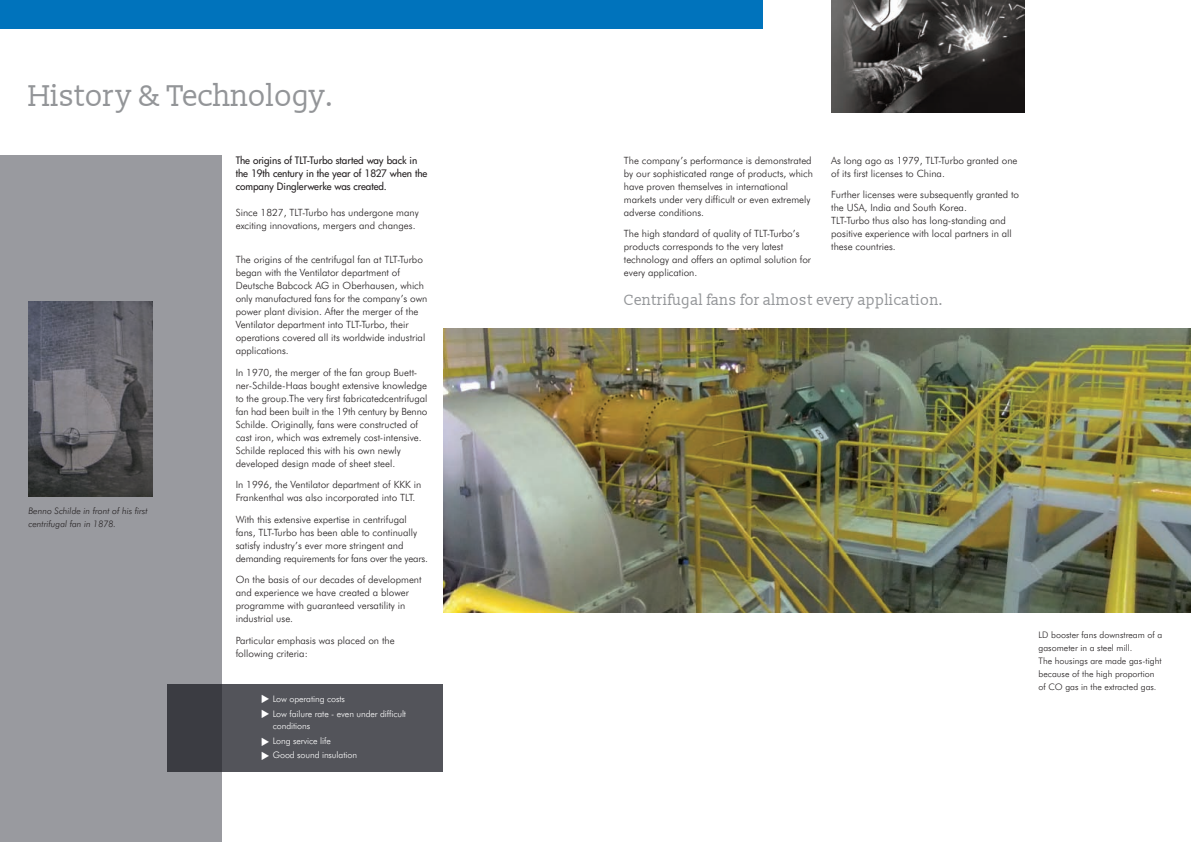
<style>
.page{position:relative;width:1191px;height:842px;background:#fff}
.page>*{position:absolute;margin:0;border:0;box-sizing:border-box;transform-origin:0 0}
.t1{font:30px "Slabo 13 px";letter-spacing:-.025em;color:#939598}
.t2{font:15px "Slabo 13 px";color:#939598}
.t3{font:300 10px/13px "Futura BT";color:#231f20}
.t4{font:500 10px/13px "Futura";letter-spacing:-.005em;color:#231f20}
.t5{font:300 9px/13px "Futura BT";color:#231f20}
.t6{font:300 9px/14.8px "Futura BT";letter-spacing:-.01em;color:#fff}
.t7{font:italic 300 9px/13px "Futura BT";color:#231f20}
</style>
<div class="page">
<div style="left:0;top:156px;width:221px;height:686px;background:#999a9f"></div>
<div style="left:0;top:0;width:762px;height:28px;background:#0073bc"></div>
<img style="left:443px;top:328px;width:747px;height:285px">
<img style="left:28px;top:301px;width:124px;height:195px">
<div style="left:221px;top:684px;width:222px;height:88px;background:#53545a"></div>
<div style="left:167px;top:684px;width:54px;height:88px;background:#3b3c42"></div>
<img style="left:831px;top:0;width:193px;height:112px">
<h1 class="t1" style="left:28px;top:83px;width:308px">History &amp; Technology.</h1>
<p class="t7" style="left:28px;top:504px;width:121px">Benno Schilde in front of his first centrifugal fan in 1878.</p>
<p class="t4" style="left:236px;top:154px;width:193px">The origins of TLT-Turbo started way back in the 19th century in the year of 1827 when the company Dinglerwerke was created.</p>
<p class="t3" style="left:236px;top:206px;width:185px">Since 1827, TLT-Turbo has undergone many exciting innovations, mergers and changes.</p>
<p class="t3" style="left:236px;top:253px;width:193px">The origins of the centrifugal fan at TLT-Turbo began with the Ventilator department of Deutsche Babcock AG in Oberhausen, which only manufactured fans for the company’s own power plant division. After the merger of the Ventilator department into TLT-Turbo, their operations covered all its worldwide industrial applications.</p>
<p class="t3" style="left:236px;top:366px;width:193px">In 1970, the merger of the fan group Buett&shy;ner-Schilde-Haas bought extensive knowledge to the group.The very first fabricatedcentrifugal fan had been built in the 19th century by Benno Schilde. Originally, fans were constructed of cast iron, which was extremely cost-intensive.<br>Schilde replaced this with his own newly developed design made of sheet steel.</p>
<p class="t3" style="left:236px;top:478px;width:187px">In 1996, the Ventilator department of KKK in<br>Frankenthal was also incorporated into TLT.</p>
<p class="t3" style="left:236px;top:513px;width:194px">With this extensive expertise in centrifugal fans, TLT-Turbo has been able to continually satisfy industry’s ever more stringent and demanding requirements for fans over the years.</p>
<p class="t3" style="left:236px;top:573px;width:187px">On the basis of our decades of development and experience we have created a blower programme with guaranteed versatility in industrial use.</p>
<p class="t3" style="left:236px;top:634px;width:160px">Particular emphasis was placed on the following criteria:</p>
<p class="t6" style="left:273px;top:691px;width:135px">Low operating costs<br>Low failure rate - even under difficult</p>
<p class="t6" style="left:273px;top:718px;width:86px">conditions<br>Long service life<br>Good sound insulation</p>
<p class="t3" style="left:624px;top:154px;width:191px">The company’s performance is demonstrated by our sophisticated range of products, which have proven themselves in international markets under very difficult or even extremely adverse conditions.</p>
<p class="t3" style="left:624px;top:227px;width:189px">The high standard of quality of TLT-Turbo’s products corresponds to the very latest technology and offers an optimal solution for every application.</p>
<h2 class="t2" style="left:624px;top:294px;width:321px">Centrifugal fans for almost every application.</h2>
<p class="t3" style="left:831px;top:154px;width:188px">As long ago as 1979, TLT-Turbo granted one of its first licenses to China.</p>
<p class="t3" style="left:831px;top:188px;width:189px">Further licenses were subsequently granted to the USA, India and South Korea.<br>TLT-Turbo thus also has long-standing and positive experience with local partners in all these countries.</p>
<p class="t5" style="left:1038px;top:629px;width:125px">LD booster fans downstream of a gasometer in a steel mill.<br>The housings are made gas-tight because of the high proportion of CO gas in the extracted gas.</p>
</div>
